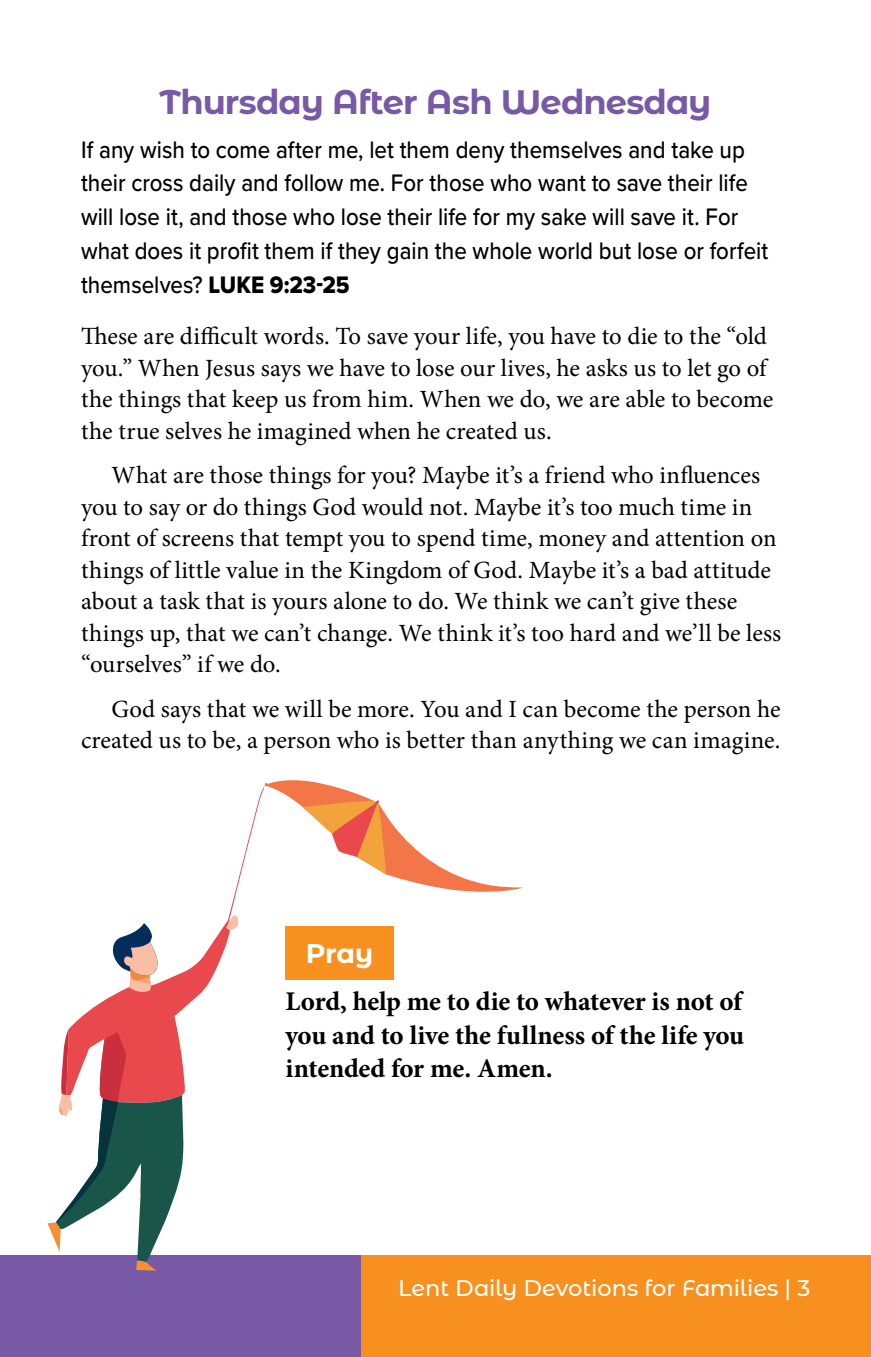
<style>
.page{position:relative;width:871px;height:1357px;background:#fff}
.page>*{position:absolute;margin:0;border:0;box-sizing:border-box;transform-origin:0 0}
.t1{font:700 33.75px "Montserrat Alternates";letter-spacing:-.025em;color:#7759a5}
.t2{font:700 27px/33.8px "Minion Pro";letter-spacing:-.01em;color:#000;text-align:justify}
.t3{font:700 27px "Montserrat Alternates";color:#fff}
.t4{font:24.75px/31.5px "Minion Pro";color:#000}
.t5{font:500 24.75px/33.8px "Proxima Nova";color:#000;scale:.9 1}
.t6{font:500 22.5px "Montserrat Alternates";letter-spacing:-.005em;color:#fff}
.s1{font-family:"Proxima Nova Extrabld";font-weight:400}
</style>
<div class="page">
<div style="left:0;top:1255px;width:871px;height:102px;background:#7759a5"></div>
<div style="left:361px;top:1255px;width:510px;height:102px;background:#f7901e"></div>
<svg style="left:264px;top:780px;width:259px;height:112px"></svg>
<svg style="left:67px;top:787px;width:197px;height:307px"></svg>
<svg style="left:112px;top:923px;width:47px;height:69px"></svg>
<svg style="left:47px;top:1031px;width:136px;height:239px"></svg>
<div style="left:285px;top:927px;width:108px;height:53px;background:#f7901e"></div>
<h1 class="t1" style="left:159px;top:77px;width:553px">Thursday After Ash Wednesday</h1>
<p class="t5" style="left:81px;top:132px;width:765px">If any wish to come after me, let them deny themselves and take up their cross daily and follow me. For those who want to save their life will lose it, and those who lose their life for my sake will save it. For what does it profit them if they gain the whole world but lose or forfeit themselves? <span class="s1">LUKE 9:23-25</span></p>
<p class="t4" style="left:81px;top:321px;width:694px">These are difficult words. To save your life, you have to die to the “old you.” When Jesus says we have to lose our lives, he asks us to let go of the things that keep us from him. When we do, we are able to become the true selves he imagined when he created us.</p>
<p class="t4" style="left:81px;top:460px;width:702px;text-indent:30px">What are those things for you? Maybe it’s a friend who influences you to say or do things God would not. Maybe it’s too much time in front of screens that tempt you to spend time, money and attention on things of little value in the Kingdom of God. Maybe it’s a bad attitude about a task that is yours alone to do. We think we can’t give these things up, that we can’t change. We think it’s too hard and we’ll be less “ourselves” if we do.</p>
<p class="t4" style="left:81px;top:693px;width:701px;text-align:right">God says that we will be more. You and I can become the person he created us to be, a person who is better than anything we can imagine.</p>
<p class="t3" style="left:306px;top:934px;width:69px">Pray</p>
<p class="t2" style="left:285px;top:984px;width:460px">Lord, help me to die to whatever is not of you and to live the fullness of the life you intended for me. Amen.</p>
<p class="t6" style="left:398px;top:1272px;width:413px">Lent Daily Devotions for Families | 3</p>
</div>
